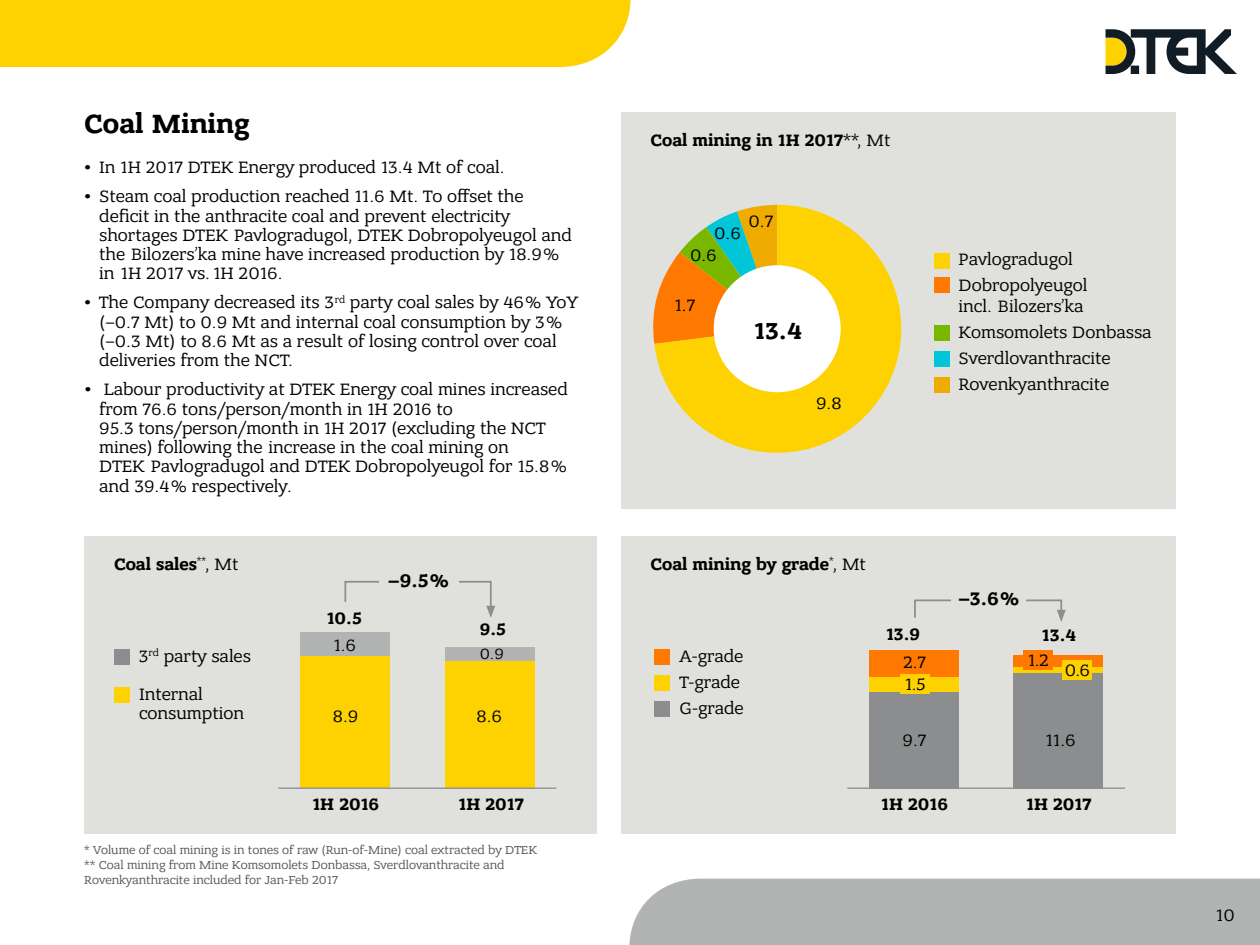
<style>
.page{position:relative;width:1260px;height:945px;background:#fff}
.page>*{position:absolute;margin:0;border:0;box-sizing:border-box;transform-origin:0 0}
.t1{font:700 28px "Bandera Pro";color:#000}
.t2{font:700 24.5px "Bandera Pro";color:#000}
.t3{font:700 19.25px "Bandera Pro";color:#000}
.t4{font:17.5px/19.2px "Bandera Pro";color:#000}
.t5{font:700 17.5px "Bandera Pro";color:#000}
.t6{font:15.75px "Bandera Pro";color:#000}
.t7{font:12.25px/14.7px "Bandera Pro";color:#575756}
.s1{font-weight:700}
.s2{font-weight:400}
</style>
<div class="page">
<div style="left:629px;top:879px;width:631px;height:66px;background:#b2b4b3"></div>
<svg style="left:1106px;top:29px;width:131px;height:45px"></svg>
<div style="left:0;top:0;width:631px;height:67px;background:#fed100"></div>
<div style="left:621px;top:112px;width:555px;height:396px;background:#e0e1dd"></div>
<div style="left:84px;top:536px;width:513px;height:297px;background:#e0e1dd"></div>
<div style="left:621px;top:536px;width:555px;height:297px;background:#e0e1dd"></div>
<svg style="left:654px;top:205px;width:247px;height:248px;fill:#fed100"></svg>
<div style="left:714px;top:265px;width:127px;height:127px;background:#fff;border-radius:50%"></div>
<div style="left:654px;top:649px;width:16px;height:16px;background:#ff7900"></div>
<div style="left:654px;top:675px;width:16px;height:16px;background:#fed100"></div>
<div style="left:114px;top:687px;width:16px;height:16px;background:#fed100"></div>
<div style="left:934px;top:377px;width:16px;height:16px;background:#f0ab00"></div>
<div style="left:934px;top:277px;width:16px;height:16px;background:#ff7900"></div>
<div style="left:934px;top:351px;width:16px;height:16px;background:#00c6d7"></div>
<div style="left:934px;top:325px;width:16px;height:16px;background:#7ab800"></div>
<div style="left:934px;top:253px;width:16px;height:15px;background:#fed100"></div>
<div style="left:654px;top:701px;width:16px;height:16px;background:#8b8d8e"></div>
<div style="left:114px;top:649px;width:16px;height:16px;background:#8b8d8e"></div>
<div style="left:301px;top:655px;width:89px;height:133px;background:#fed100"></div>
<div style="left:870px;top:691px;width:89px;height:97px;background:#8b8d8e"></div>
<div style="left:445px;top:661px;width:89px;height:127px;background:#fed100"></div>
<div style="left:1014px;top:673px;width:89px;height:115px;background:#8b8d8e"></div>
<svg style="left:344px;top:581px;width:151px;height:37px"></svg>
<div style="left:379px;top:566px;width:79px;height:28px;background:#e0e1dd"></div>
<div style="left:301px;top:632px;width:89px;height:24px;background:#b2b4b3"></div>
<div style="left:445px;top:647px;width:89px;height:14px;background:#b2b4b3"></div>
<div style="left:1014px;top:667px;width:89px;height:6px;background:#fed100"></div>
<div style="left:870px;top:677px;width:89px;height:15px;background:#fed100"></div>
<div style="left:870px;top:651px;width:89px;height:26px;background:#ff7900"></div>
<div style="left:1014px;top:655px;width:89px;height:12px;background:#ff7900"></div>
<div style="left:900px;top:674px;width:30px;height:20px;background:#fed100"></div>
<div style="left:1063px;top:660px;width:29px;height:20px;background:#fed100"></div>
<div style="left:1024px;top:651px;width:29px;height:19px;background:#ff7900"></div>
<svg style="left:914px;top:599px;width:152px;height:23px"></svg>
<div style="left:952px;top:582px;width:74px;height:32px;background:#e0e1dd"></div>
<hr style="left:278px;top:788px;width:278px;height:1px;background:#8b8d8e">
<hr style="left:847px;top:788px;width:278px;height:1px;background:#8b8d8e">
<h1 class="t1" style="left:84px;top:106px;width:167px">Coal Mining</h1>
<p class="t4" style="left:84px;top:158px;width:422px"><span class="s1">•</span> In 1H 2017 DTEK Energy produced 13.4 Mt of coal.</p>
<p class="t4" style="left:99px;top:187px;width:474px;text-indent:-15px"><span class="s1">•</span> Steam coal production reached 11.6 Mt. To offset the deficit in the anthracite coal and prevent electricity shortages DTEK Pavlogradugol, DTEK Dobropolyeugol and the Bilozers’ka mine have increased production by 18.9% in 1H 2017 vs. 1H 2016.</p>
<p class="t4" style="left:99px;top:293px;width:480px;text-indent:-15px"><span class="s1">•</span> The Company decreased its 3<sup>rd</sup> party coal sales by 46% YoY (–0.7 Mt) to 0.9 Mt and internal coal consumption by 3% (–0.3 Mt) to 8.6 Mt as a result of losing control over coal deliveries from the NCT.</p>
<p class="t4" style="left:99px;top:380px;width:470px;text-indent:-15px"><span class="s1">•</span> Labour productivity at DTEK Energy coal mines increased from 76.6 tons/person/month in 1H 2016 to<br>95.3 tons/person/month in 1H 2017 (excluding the NCT mines) following the increase in the coal mining on<br>DTEK Pavlogradugol and DTEK Dobropolyeugol for 15.8% and 39.4% respectively.</p>
<p class="t5" style="left:114px;top:553px;width:126px">Coal sales<sup>**</sup><span class="s2">, Mt</span></p>
<p class="t4" style="left:139px;top:647px;width:114px">3<sup>rd</sup> party sales</p>
<p class="t4" style="left:139px;top:685px;width:107px">Internal consumption</p>
<p class="t5" style="left:327px;top:607px;width:37px">10.5</p>
<p class="t4" style="left:333px;top:635px;width:24px">1.6</p>
<p class="t4" style="left:333px;top:707px;width:27px">8.9</p>
<p class="t3" style="left:388px;top:569px;width:62px">–9.5%</p>
<p class="t5" style="left:480px;top:618px;width:28px">9.5</p>
<p class="t6" style="left:480px;top:644px;width:26px">0.9</p>
<p class="t4" style="left:476px;top:707px;width:27px">8.6</p>
<p class="t5" style="left:650px;top:129px;width:242px">Coal mining in 1Н 2017<span class="s2">**, Mt</span></p>
<p class="t4" style="left:690px;top:222px;width:52px;line-height:21.9px;text-indent:24px">0.6<br>0.6</p>
<p class="t4" style="left:675px;top:296px;width:22px">1.7</p>
<p class="t4" style="left:749px;top:211px;width:26px">0.7</p>
<h2 class="t2" style="left:754px;top:316px;width:50px">13.4</h2>
<p class="t4" style="left:816px;top:394px;width:27px">9.8</p>
<p class="t5" style="left:650px;top:553px;width:217px">Coal mining by grade<sup>*</sup><span class="s2">, Mt</span></p>
<p class="t4" style="left:959px;top:247px;width:130px;line-height:25.9px">Pavlogradugol<br>Dobropolyeugol</p>
<p class="t4" style="left:959px;top:294px;width:194px;line-height:25.9px">incl. Bilozers’ka<br>Komsomolets Donbassa<br>Sverdlovanthracite<br>Rovenkyanthracite</p>
<p class="t3" style="left:958px;top:587px;width:62px">–3.6%</p>
<p class="t4" style="left:680px;top:644px;width:66px;line-height:25.9px">A-grade<br>T-grade<br>G-grade</p>
<p class="t5" style="left:886px;top:623px;width:36px">13.9</p>
<p class="t5" style="left:1042px;top:624px;width:36px">13.4</p>
<p class="t4" style="left:903px;top:653px;width:25px">2.7</p>
<p class="t4" style="left:1028px;top:651px;width:23px">1.2</p>
<p class="t4" style="left:905px;top:674px;width:22px">1.5</p>
<p class="t4" style="left:1065px;top:660px;width:27px">0.6</p>
<p class="t4" style="left:903px;top:731px;width:25px">9.7</p>
<p class="t4" style="left:1045px;top:731px;width:32px">11.6</p>
<p class="t5" style="left:312px;top:793px;width:68px">1H 2016</p>
<p class="t5" style="left:459px;top:793px;width:67px">1H 2017</p>
<p class="t5" style="left:881px;top:793px;width:68px">1H 2016</p>
<p class="t5" style="left:1026px;top:793px;width:67px">1H 2017</p>
<p class="t7" style="left:84px;top:843px;width:454px">* Volume of coal mining is in tones of raw (Run-of-Mine) coal extracted by DTEK ** Coal mining from Mine Komsomolets Donbassa, Sverdlovanthracite and<br>Rovenkyanthracite included for Jan-Feb 2017</p>
<p class="t4" style="left:1216px;top:905px;width:20px">10</p>
</div>
